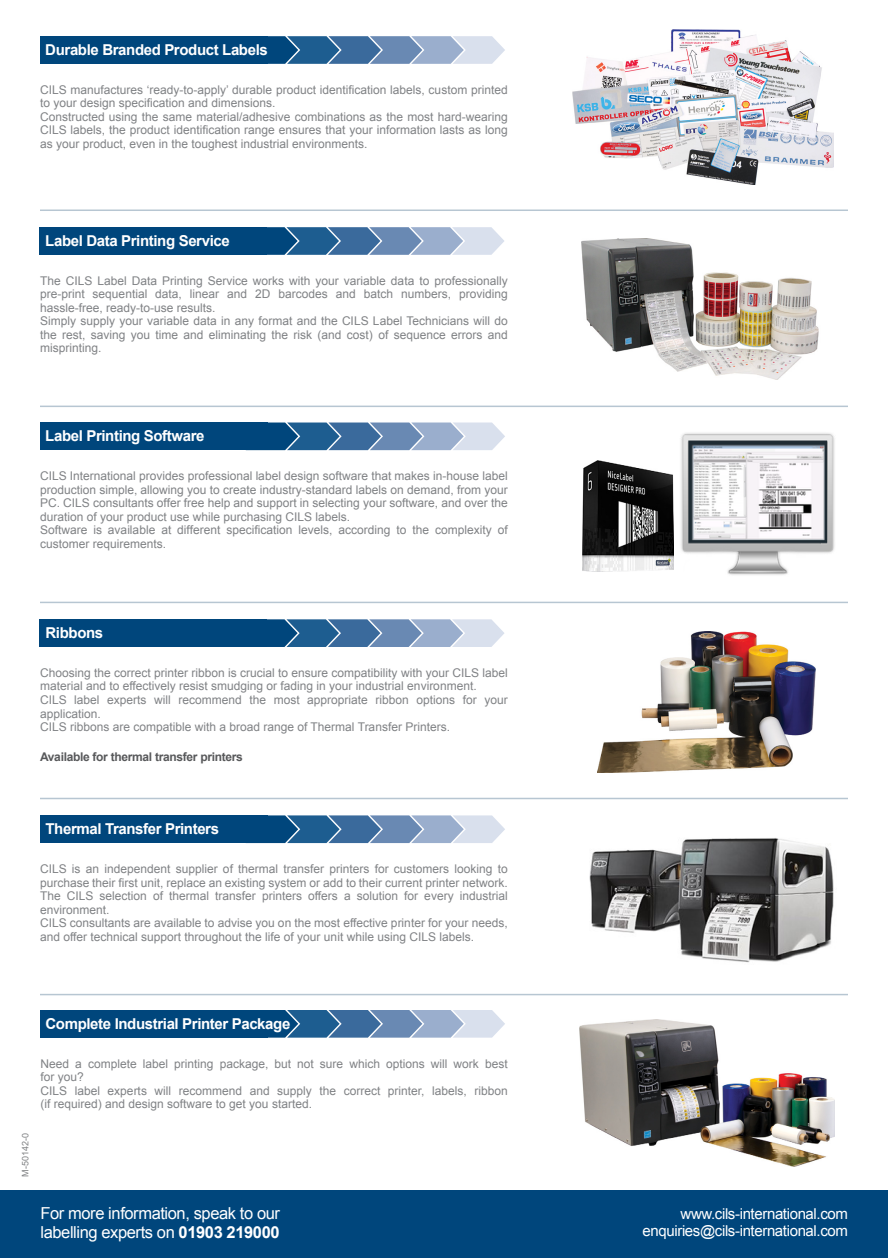
<style>
.page{position:relative;width:888px;height:1258px;background:#fff}
.page>*{position:absolute;margin:0;border:0;box-sizing:border-box;transform-origin:0 0}
.t1{font:16.5px "Arial";letter-spacing:-.025em;color:#fff}
.t2{font:700 15px "Arial";letter-spacing:-.025em;color:#fff}
.t3{font:15px "Arial";letter-spacing:-.025em;color:#fff}
.t4{font:12px/13.5px "Arial";color:#808285}
.t5{font:700 12px "Arial";letter-spacing:-.025em;color:#57585a}
.t6{font:9px "Arial";color:#808284}
.s1{font-weight:700}
</style>
<div class="page">
<div style="left:0;top:1190px;width:888px;height:68px;background:#00467c"></div>
<img style="left:589px;top:838px;width:245px;height:125px">
<img style="left:673px;top:433px;width:162px;height:142px">
<img style="left:583px;top:461px;width:90px;height:110px">
<img style="left:597px;top:632px;width:218px;height:141px">
<img style="left:581px;top:239px;width:238px;height:140px">
<img style="left:579px;top:1020px;width:255px;height:146px">
<img style="left:572px;top:29px;width:262px;height:156px">
<div style="left:40px;top:1010px;width:227px;height:27px;background:#00467c"></div>
<svg style="left:267px;top:1010px;width:238px;height:27px"></svg>
<div style="left:39px;top:619px;width:228px;height:28px;background:#00467c"></div>
<svg style="left:267px;top:619px;width:237px;height:28px"></svg>
<div style="left:40px;top:422px;width:227px;height:28px;background:#00467c"></div>
<svg style="left:267px;top:422px;width:238px;height:28px"></svg>
<div style="left:39px;top:227px;width:228px;height:28px;background:#00467c"></div>
<svg style="left:267px;top:227px;width:237px;height:28px"></svg>
<div style="left:40px;top:36px;width:227px;height:28px;background:#00467c"></div>
<svg style="left:267px;top:36px;width:238px;height:28px"></svg>
<hr style="left:40px;top:209px;width:808px;height:2px;background:#b7c6d2">
<hr style="left:40px;top:406px;width:808px;height:1px;background:#b7c6d2">
<hr style="left:40px;top:602px;width:808px;height:1px;background:#b7c6d2">
<hr style="left:40px;top:798px;width:808px;height:1px;background:#b7c6d2">
<hr style="left:40px;top:994px;width:808px;height:1px;background:#b7c6d2">
<div style="left:40px;top:815px;width:227px;height:28px;background:#00467c"></div>
<svg style="left:267px;top:815px;width:238px;height:28px"></svg>
<p class="t2" style="left:45px;top:40px;width:224px">Durable Branded Product Labels</p>
<p class="t4" style="left:40px;top:83px;width:469px">CILS manufactures ‘ready-to-apply’ durable product identification labels, custom printed to your design specification and dimensions.</p>
<p class="t4" style="left:40px;top:110px;width:469px;text-align:justify">Constructed using the same material/adhesive combinations as the most hard-wearing CILS labels, the product identification range ensures that your information lasts as long as your product, even in the toughest industrial environments.</p>
<p class="t2" style="left:45px;top:231px;width:186px">Label Data Printing Service</p>
<p class="t4" style="left:40px;top:274px;width:469px;text-align:justify">The CILS Label Data Printing Service works with your variable data to professionally pre-print sequential data, linear and 2D barcodes and batch numbers, providing hassle-free, ready-to-use results.</p>
<p class="t4" style="left:40px;top:314px;width:469px;text-align:justify">Simply supply your variable data in any format and the CILS Label Technicians will do the rest, saving you time and eliminating the risk (and cost) of sequence errors and misprinting.</p>
<p class="t2" style="left:45px;top:426px;width:161px">Label Printing Software</p>
<p class="t4" style="left:40px;top:469px;width:469px;text-align:justify">CILS International provides professional label design software that makes in-house label production simple, allowing you to create industry-standard labels on demand, from your PC. CILS consultants offer free help and support in selecting your software, and over the duration of your product use while purchasing CILS labels.</p>
<p class="t4" style="left:40px;top:523px;width:469px">Software is available at different specification levels, according to the complexity of customer requirements.</p>
<p class="t2" style="left:46px;top:623px;width:59px">Ribbons</p>
<p class="t4" style="left:40px;top:666px;width:469px">Choosing the correct printer ribbon is crucial to ensure compatibility with your CILS label material and to effectively resist smudging or fading in your industrial environment.</p>
<p class="t4" style="left:40px;top:693px;width:469px">CILS label experts will recommend the most appropriate ribbon options for your application.</p>
<p class="t4" style="left:40px;top:720px;width:411px">CILS ribbons are compatible with a broad range of Thermal Transfer Printers.</p>
<p class="t5" style="left:40px;top:749px;width:204px">Available for thermal transfer printers</p>
<p class="t2" style="left:46px;top:819px;width:175px">Thermal Transfer Printers</p>
<p class="t4" style="left:40px;top:862px;width:469px">CILS is an independent supplier of thermal transfer printers for customers looking to purchase their first unit, replace an existing system or add to their current printer network.</p>
<p class="t4" style="left:40px;top:889px;width:469px">The CILS selection of thermal transfer printers offers a solution for every industrial environment.</p>
<p class="t4" style="left:40px;top:916px;width:469px">CILS consultants are available to advise you on the most effective printer for your needs, and offer technical support throughout the life of your unit while using CILS labels.</p>
<p class="t6" style="left:19px;top:1176px;width:45px;rotate:-90deg">M-50142-0</p>
<p class="t2" style="left:46px;top:1013px;width:246px">Complete Industrial Printer Package</p>
<p class="t4" style="left:41px;top:1057px;width:469px">Need a complete label printing package, but not sure which options will work best for you?</p>
<p class="t4" style="left:41px;top:1084px;width:469px">CILS label experts will recommend and supply the correct printer, labels, ribbon (if required) and design software to get you started.</p>
<p class="t1" style="left:41px;top:1202px;width:241px">For more information, speak to our</p>
<p class="t1" style="left:41px;top:1221px;width:241px">labelling experts on <span class="s1">01903 219000</span></p>
<p class="t3" style="left:681px;top:1204px;width:169px">www.cils-international.com</p>
<p class="t3" style="left:643px;top:1221px;width:207px">enquiries@cils-international.com</p>
</div>
